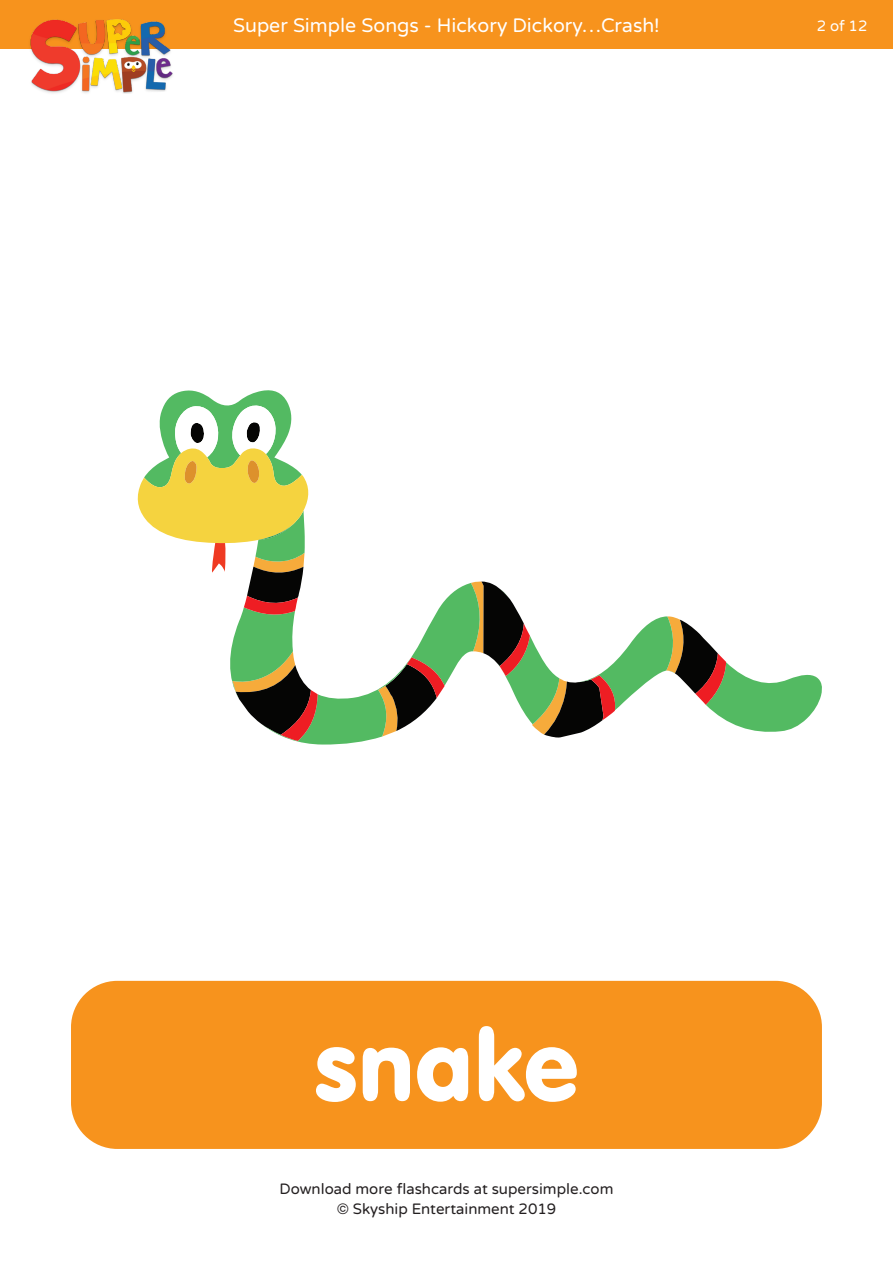
<style>
.page{position:relative;width:893px;height:1263px;background:#fff}
.page>*{position:absolute;margin:0;border:0;box-sizing:border-box;transform-origin:0 0}
.t1{font:97.5px "VAG Rounded TL";color:#fff}
.t2{font:19.5px "Varela Round";color:#fff}
.t3{font:15px/19.5px "Varela Round";color:#231f20;text-align:center}
.t4{font:15px "Varela Round";color:#fff}
</style>
<div class="page">
<svg style="left:164px;top:390px;width:658px;height:355px"></svg>
<svg style="left:244px;top:596px;width:482px;height:145px"></svg>
<svg style="left:137px;top:405px;width:173px;height:168px"></svg>
<div style="left:0;top:0;width:893px;height:49px;background:#f7931d"></div>
<img style="left:30px;top:19px;width:143px;height:75px">
<div style="left:71px;top:981px;width:751px;height:168px;background:#f7931d;border-radius:46px"></div>
<h2 class="t2" style="left:233px;top:14px;width:428px">Super Simple Songs - Hickory Dickory…Crash!</h2>
<p class="t4" style="left:817px;top:17px;width:52px">2 of 12</p>
<h1 class="t1" style="left:315px;top:1004px;width:265px">snake</h1>
<p class="t3" style="left:280px;top:1179px;width:335px">Download more flashcards at supersimple.com © Skyship Entertainment 2019</p>
</div>
